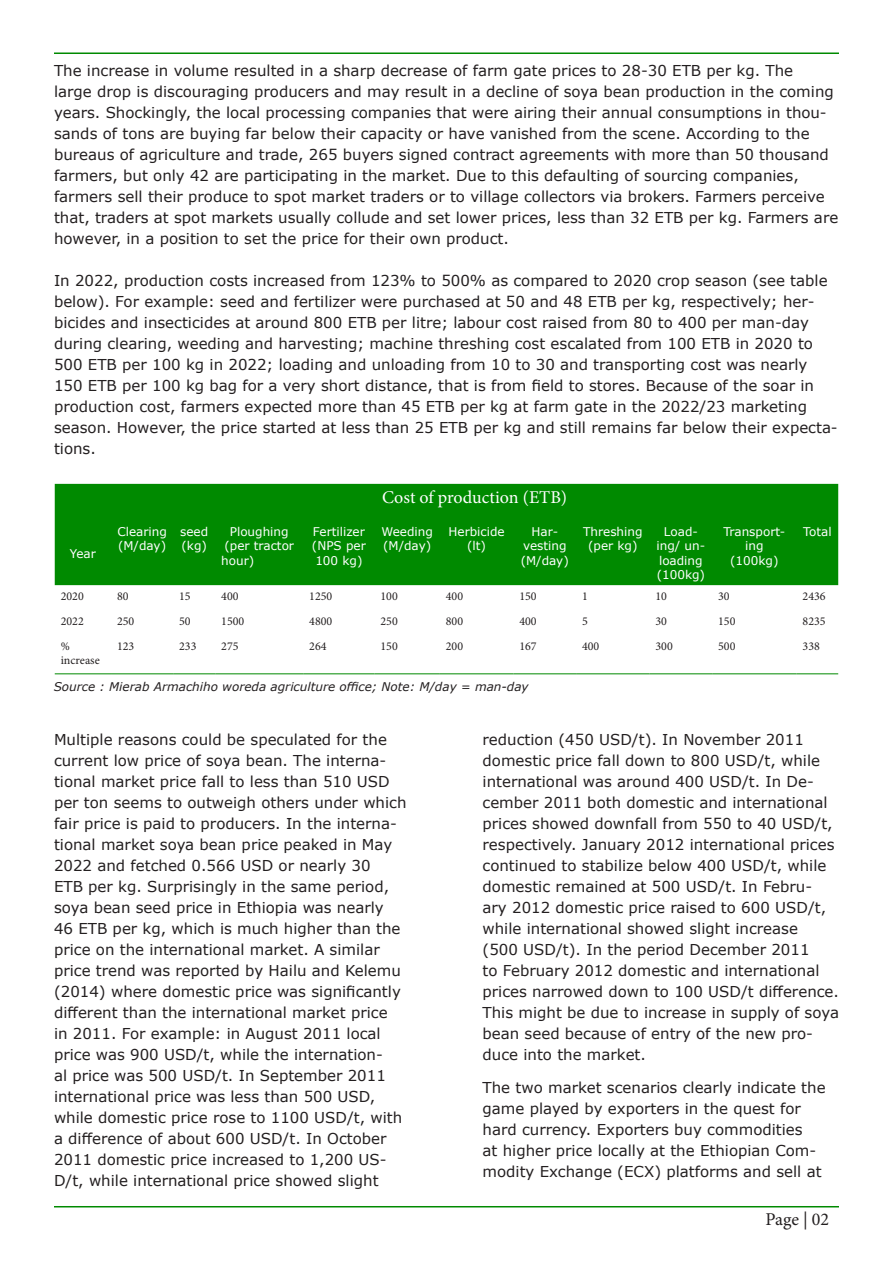
<style>
.page{position:relative;width:893px;height:1263px;background:#fff}
.page>*{position:absolute;margin:0;border:0;box-sizing:border-box;transform-origin:0 0}
.t1{font:18px "Minion Pro";color:#fff}
.t2{font:18px "Minion Pro";letter-spacing:-.005em;color:#231f20}
.t3{font:15px/21px "Verdana";color:#231f20}
.t4{font:12px/14.4px "Verdana";color:#fff;text-align:center}
.t5{font:12px "Minion Pro";color:#231f20}
.t6{font:italic 12px "Verdana";color:#231f20}
</style>
<div class="page">
<hr style="left:54px;top:53px;width:785px;height:1px;background:#008a00">
<hr style="left:54px;top:1206px;width:785px;height:1px;background:#008a00">
<div style="left:55px;top:484px;width:783px;height:101px;background:#008a00"></div>
<hr style="left:55px;top:674px;width:56px;height:1px;background:#008a00">
<hr style="left:111px;top:674px;width:62px;height:1px;background:#008a00">
<hr style="left:173px;top:674px;width:42px;height:1px;background:#008a00">
<hr style="left:215px;top:674px;width:88px;height:1px;background:#008a00">
<hr style="left:303px;top:674px;width:72px;height:1px;background:#008a00">
<hr style="left:375px;top:674px;width:65px;height:1px;background:#008a00">
<hr style="left:440px;top:674px;width:73px;height:1px;background:#008a00">
<hr style="left:513px;top:674px;width:63px;height:1px;background:#008a00">
<hr style="left:576px;top:674px;width:73px;height:1px;background:#008a00">
<hr style="left:649px;top:674px;width:63px;height:1px;background:#008a00">
<hr style="left:712px;top:674px;width:84px;height:1px;background:#008a00">
<hr style="left:796px;top:674px;width:42px;height:1px;background:#008a00">
<p class="t3" style="left:54px;top:59px;width:786px">The increase in volume resulted in a sharp decrease of farm gate prices to 28-30 ETB per kg. The<br>large drop is discouraging producers and may result in a decline of soya bean production in the coming years. Shockingly, the local processing companies that were airing their annual consumptions in thou&shy;sands of tons are buying far below their capacity or have vanished from the scene. According to the bureaus of agriculture and trade, 265 buyers signed contract agreements with more than 50 thousand farmers, but only 42 are participating in the market. Due to this defaulting of sourcing companies, farmers sell their produce to spot market traders or to village collectors via brokers. Farmers perceive that, traders at spot markets usually collude and set lower prices, less than 32 ETB per kg. Farmers are however, in a position to set the price for their own product.</p>
<p class="t3" style="left:54px;top:269px;width:785px">In 2022, production costs increased from 123% to 500% as compared to 2020 crop season (see table below). For example: seed and fertilizer were purchased at 50 and 48 ETB per kg, respectively; her&shy;bicides and insecticides at around 800 ETB per litre; labour cost raised from 80 to 400 per man-day during clearing, weeding and harvesting; machine threshing cost escalated from 100 ETB in 2020 to 500 ETB per 100 kg in 2022; loading and unloading from 10 to 30 and transporting cost was nearly 150 ETB per 100 kg bag for a very short distance, that is from field to stores. Because of the soar in production cost, farmers expected more than 45 ETB per kg at farm gate in the 2022/23 marketing season. However, the price started at less than 25 ETB per kg and still remains far below their expecta&shy;tions.</p>
<p class="t4" style="left:70px;top:546px;width:28px">Year</p>
<p class="t4" style="left:117px;top:524px;width:51px;text-align:left">Clearing (M/day)</p>
<p class="t4" style="left:180px;top:524px;width:30px;text-align:left">seed (kg)</p>
<p class="t4" style="left:230px;top:524px;width:60px">Ploughing</p>
<p class="t4" style="left:221px;top:539px;width:74px;text-align:left">(per tractor hour)</p>
<p class="t1" style="left:382px;top:485px;width:187px">Cost of production (ETB)</p>
<p class="t4" style="left:312px;top:524px;width:55px;text-align:justify">Fertilizer (NPS per 100 kg)</p>
<p class="t4" style="left:381px;top:524px;width:53px;text-align:left">Weeding (M/day)</p>
<p class="t4" style="left:448px;top:524px;width:58px">Herbicide (lt)</p>
<p class="t4" style="left:521px;top:524px;width:50px">Har&shy;vesting (M/day)</p>
<p class="t4" style="left:583px;top:524px;width:61px">Threshing (per kg)</p>
<p class="t4" style="left:656px;top:524px;width:50px">Load&shy;ing/ un&shy;loading (100kg)</p>
<p class="t4" style="left:723px;top:524px;width:64px">Transport&shy;ing</p>
<p class="t4" style="left:730px;top:553px;width:50px">(100kg)</p>
<p class="t4" style="left:803px;top:524px;width:30px">Total</p>
<p class="t5" style="left:61px;top:588px;width:25px">2020</p>
<p class="t5" style="left:117px;top:588px;width:13px">80</p>
<p class="t5" style="left:179px;top:588px;width:13px">15</p>
<p class="t5" style="left:221px;top:588px;width:19px">400</p>
<p class="t5" style="left:309px;top:588px;width:25px">1250</p>
<p class="t5" style="left:381px;top:588px;width:19px">100</p>
<p class="t5" style="left:446px;top:588px;width:19px">400</p>
<p class="t5" style="left:519px;top:588px;width:19px">150</p>
<p class="t5" style="left:582px;top:588px;width:7px">1</p>
<p class="t5" style="left:655px;top:588px;width:13px">10</p>
<p class="t5" style="left:718px;top:588px;width:13px">30</p>
<p class="t5" style="left:802px;top:588px;width:25px">2436</p>
<p class="t5" style="left:61px;top:613px;width:25px">2022</p>
<p class="t5" style="left:117px;top:613px;width:19px">250</p>
<p class="t5" style="left:179px;top:613px;width:13px">50</p>
<p class="t5" style="left:221px;top:613px;width:25px">1500</p>
<p class="t5" style="left:309px;top:613px;width:25px">4800</p>
<p class="t5" style="left:381px;top:613px;width:19px">250</p>
<p class="t5" style="left:446px;top:613px;width:19px">800</p>
<p class="t5" style="left:519px;top:613px;width:19px">400</p>
<p class="t5" style="left:582px;top:613px;width:7px">5</p>
<p class="t5" style="left:655px;top:613px;width:13px">30</p>
<p class="t5" style="left:718px;top:613px;width:19px">150</p>
<p class="t5" style="left:802px;top:613px;width:25px">8235</p>
<p class="t5" style="left:61px;top:638px;width:11px">%</p>
<p class="t5" style="left:61px;top:652px;width:41px">increase</p>
<p class="t5" style="left:117px;top:638px;width:19px">123</p>
<p class="t5" style="left:179px;top:638px;width:19px">233</p>
<p class="t5" style="left:221px;top:638px;width:19px">275</p>
<p class="t5" style="left:309px;top:638px;width:19px">264</p>
<p class="t5" style="left:381px;top:638px;width:19px">150</p>
<p class="t5" style="left:446px;top:638px;width:19px">200</p>
<p class="t5" style="left:519px;top:638px;width:19px">167</p>
<p class="t5" style="left:582px;top:638px;width:19px">400</p>
<p class="t5" style="left:655px;top:638px;width:19px">300</p>
<p class="t5" style="left:718px;top:638px;width:19px">500</p>
<p class="t5" style="left:802px;top:638px;width:19px">338</p>
<p class="t6" style="left:54px;top:679px;width:477px">Source : Mierab Armachiho woreda agriculture office; Note: M/day = man-day</p>
<p class="t3" style="left:54px;top:729px;width:354px">Multiple reasons could be speculated for the current low price of soya bean. The interna&shy;tional market price fall to less than 510 USD per ton seems to outweigh others under which fair price is paid to producers. In the interna&shy;tional market soya bean price peaked in May 2022 and fetched 0.566 USD or nearly 30<br>ETB per kg. Surprisingly in the same period, soya bean seed price in Ethiopia was nearly 46 ETB per kg, which is much higher than the price on the international market. A similar price trend was reported by Hailu and Kelemu (2014) where domestic price was significantly different than the international market price<br>in 2011. For example: in August 2011 local price was 900 USD/t, while the internation-<br>al price was 500 USD/t. In September 2011 international price was less than 500 USD, while domestic price rose to 1100 USD/t, with a difference of about 600 USD/t. In October 2011 domestic price increased to 1,200 US-D/t, while international price showed slight</p>
<p class="t3" style="left:483px;top:729px;width:358px">reduction (450 USD/t). In November 2011 domestic price fall down to 800 USD/t, while international was around 400 USD/t. In De&shy;cember 2011 both domestic and international prices showed downfall from 550 to 40 USD/t, respectively. January 2012 international prices continued to stabilize below 400 USD/t, while domestic remained at 500 USD/t. In Febru&shy;ary 2012 domestic price raised to 600 USD/t, while international showed slight increase<br>(500 USD/t). In the period December 2011<br>to February 2012 domestic and international prices narrowed down to 100 USD/t difference.<br>This might be due to increase in supply of soya bean seed because of entry of the new pro&shy;duce into the market.</p>
<p class="t3" style="left:483px;top:1077px;width:345px">The two market scenarios clearly indicate the game played by exporters in the quest for hard currency. Exporters buy commodities<br>at higher price locally at the Ethiopian Com&shy;modity Exchange (ECX) platforms and sell at</p>
<p class="t2" style="left:765px;top:1207px;width:65px">Page | 02</p>
</div>
